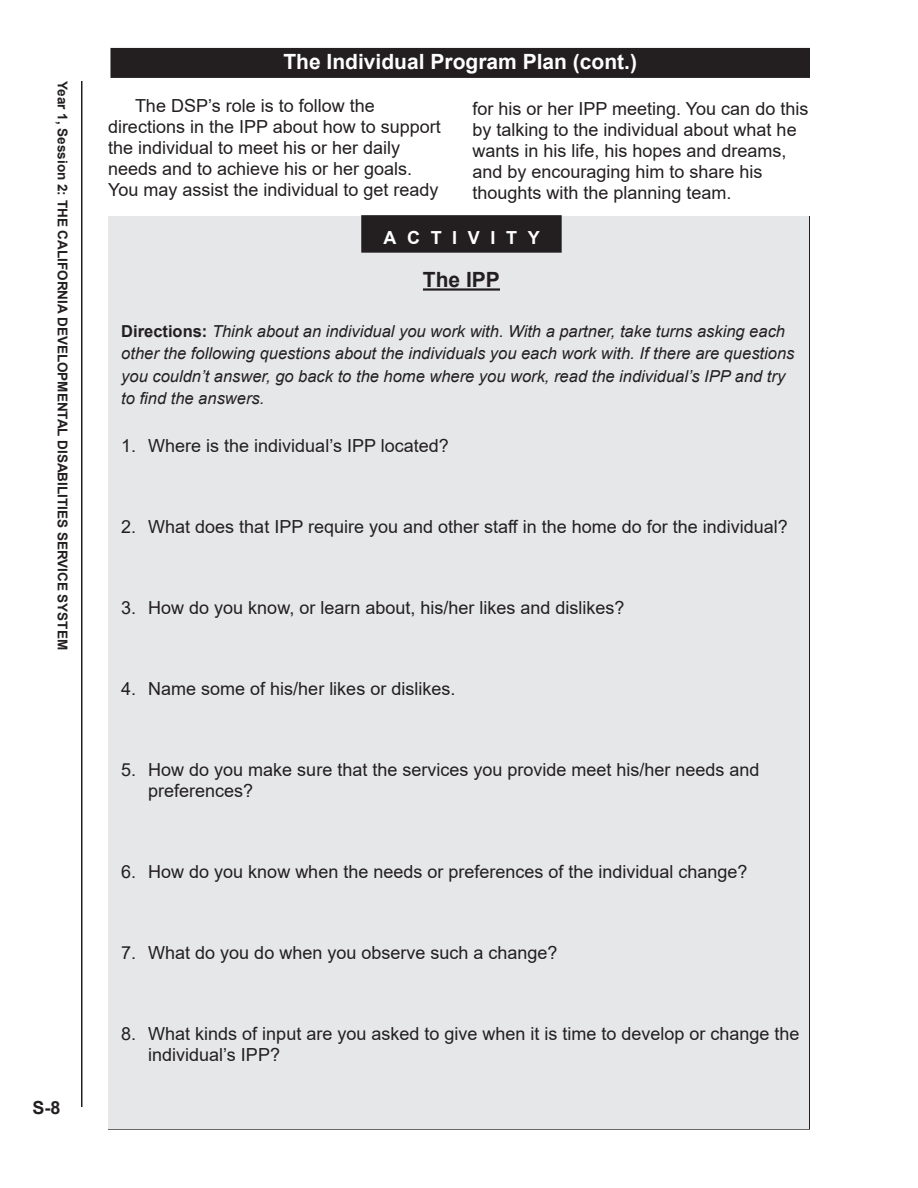
<style>
.page{position:relative;width:918px;height:1188px;background:#fff}
.page>*{position:absolute;margin:0;border:0;box-sizing:border-box;transform-origin:0 0}
.t1{font:700 21px "Arial";color:#fff}
.t2{font:700 21px "Arial";color:#231f20}
.t3{font:18px/21px "Arial";color:#231f20}
.t4{font:700 18px "Arial";letter-spacing:.59em;color:#fff}
.t5{font:700 18px "Arial";color:#231f20}
.t6{font:italic 16.5px/22.5px "Arial";color:#231f20}
.t7{font:700 13.5px "Arial";color:#231f20}
.s1{font-weight:700;font-style:normal}
</style>
<div class="page">
<hr style="left:81px;top:81px;width:1px;height:1026px;background:#231f20">
<div style="left:110px;top:48px;width:700px;height:30px;background:#231f20"></div>
<div style="left:109px;top:217px;width:700px;height:912px;background:#e6e7e9"></div>
<div style="left:361px;top:215px;width:201px;height:38px;background:#231f20"></div>
<hr style="left:423px;top:288px;width:77px;height:3px;background:#231f20">
<p class="t7" style="left:72px;top:81px;width:570px;rotate:90deg">Year 1, Session 2: THE CALIFORNIA DEVELOPMENTAL DISABILITIES SERVICE SYSTEM</p>
<p class="t5" style="left:32px;top:1094px;width:30px">S-8</p>
<p class="t1" style="left:283px;top:47px;width:355px">The Individual Program Plan (cont.)</p>
<p class="t3" style="left:108px;top:96px;width:334px;text-indent:27px">The DSP’s role is to follow the directions in the IPP about how to support the individual to meet his or her daily needs and to achieve his or her goals.<br>You may assist the individual to get ready</p>
<p class="t3" style="left:472px;top:98px;width:337px">for his or her IPP meeting. You can do this by talking to the individual about what he wants in his life, his hopes and dreams, and by encouraging him to share his thoughts with the planning team.</p>
<p class="t4" style="left:383px;top:225px;width:158px">ACTIVITY</p>
<p class="t2" style="left:423px;top:265px;width:79px">The IPP</p>
<p class="t6" style="left:121px;top:320px;width:675px"><span class="s1">Directions:</span> Think about an individual you work with. With a partner, take turns asking each other the following questions about the individuals you each work with. If there are questions you couldn’t answer, go back to the home where you work, read the individual’s IPP and try to find the answers.</p>
<p class="t3" style="left:121px;top:435px;width:329px">1. Where is the individual’s IPP located?</p>
<p class="t3" style="left:121px;top:516px;width:668px">2. What does that IPP require you and other staff in the home do for the individual?</p>
<p class="t3" style="left:121px;top:597px;width:505px">3. How do you know, or learn about, his/her likes and dislikes?</p>
<p class="t3" style="left:121px;top:678px;width:336px">4. Name some of his/her likes or dislikes.</p>
<p class="t3" style="left:148px;top:759px;width:613px;text-indent:-27px">5. How do you make sure that the services you provide meet his/her needs and preferences?</p>
<p class="t3" style="left:121px;top:861px;width:628px">6. How do you know when the needs or preferences of the individual change?</p>
<p class="t3" style="left:121px;top:942px;width:438px">7. What do you do when you observe such a change?</p>
<p class="t3" style="left:148px;top:1023px;width:653px;text-indent:-27px">8. What kinds of input are you asked to give when it is time to develop or change the individual’s IPP?</p>
</div>
